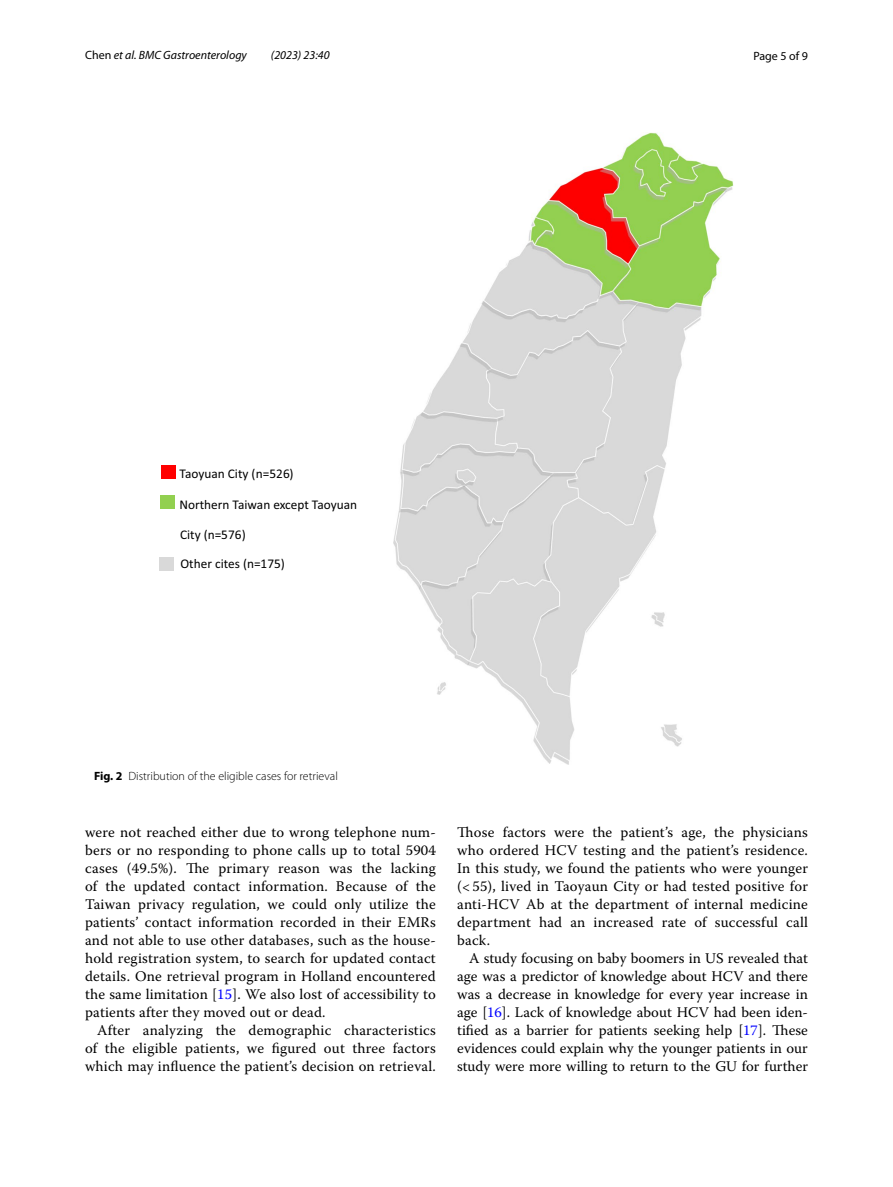
<style>
.page{position:relative;width:893px;height:1187px;background:#fff}
.page>*{position:absolute;margin:0;border:0;box-sizing:border-box;transform-origin:0 0}
.t1{font:14.7px/18px "Warnock Pro";letter-spacing:.015em;color:#000;text-align:justify}
.t2{font:13.35px/28px "Calibri 2";color:#000}
.t3{font:300 12px "Myriad Pro";color:#000}
.t4{font:italic 12px "Myriad Pro";color:#000}
.t5{font:12px "Myriad Pro";color:#000}
.s1{font-style:normal}
.s2{font-weight:700}
.s3{color:#00f}
</style>
<div class="page">
<img style="left:393px;top:133px;width:341px;height:631px">
<div style="left:161px;top:465px;width:14px;height:13px;background:#f00"></div>
<div style="left:160px;top:495px;width:14px;height:14px;background:#92d050"></div>
<div style="left:159px;top:556px;width:14px;height:14px;background:#d9d9d9"></div>
<p class="t4" style="left:85px;top:48px;width:163px"><span class="s1">Chen</span> et al. BMC Gastroenterology</p>
<p class="t4" style="left:271px;top:48px;width:60px">(2023) 23:40</p>
<p class="t5" style="left:753px;top:48px;width:56px">Page 5 of 9</p>
<p class="t2" style="left:180px;top:459px;width:115px">Taoyuan City (n=526)</p>
<p class="t2" style="left:180px;top:491px;width:179px">Northern Taiwan except Taoyuan</p>
<p class="t2" style="left:180px;top:521px;width:106px">City (n=576)<br>Other cites (n=175)</p>
<p class="t3" style="left:94px;top:769px;width:245px"><span class="s2">Fig. 2</span> Distribution of the eligible cases for retrieval</p>
<p class="t1" style="left:85px;top:822px;width:352px">were not reached either due to wrong telephone num&shy;bers or no responding to phone calls up to total 5904 cases (49.5%). The primary reason was the lacking of the updated contact information. Because of the Taiwan privacy regulation, we could only utilize the patients’ contact information recorded in their EMRs and not able to use other databases, such as the house&shy;hold registration system, to search for updated contact details. One retrieval program in Holland encountered the same limitation [<span class="s3">15</span>]. We also lost of accessibility to patients after they moved out or dead.</p>
<p class="t1" style="left:85px;top:1020px;width:352px;text-indent:12px">After analyzing the demographic characteristics of the eligible patients, we figured out three factors which may influence the patient’s decision on retrieval.</p>
<p class="t1" style="left:457px;top:822px;width:352px">Those factors were the patient’s age, the physicians who ordered HCV testing and the patient’s residence.<br>In this study, we found the patients who were younger (&lt; 55), lived in Taoyaun City or had tested positive for anti-HCV Ab at the department of internal medicine department had an increased rate of successful call back.</p>
<p class="t1" style="left:457px;top:948px;width:352px;text-indent:12px">A study focusing on baby boomers in US revealed that age was a predictor of knowledge about HCV and there was a decrease in knowledge for every year increase in age [<span class="s3">16</span>]. Lack of knowledge about HCV had been iden&shy;tified as a barrier for patients seeking help [<span class="s3">17</span>]. These evidences could explain why the younger patients in our study were more willing to return to the GU for further</p>
</div>
